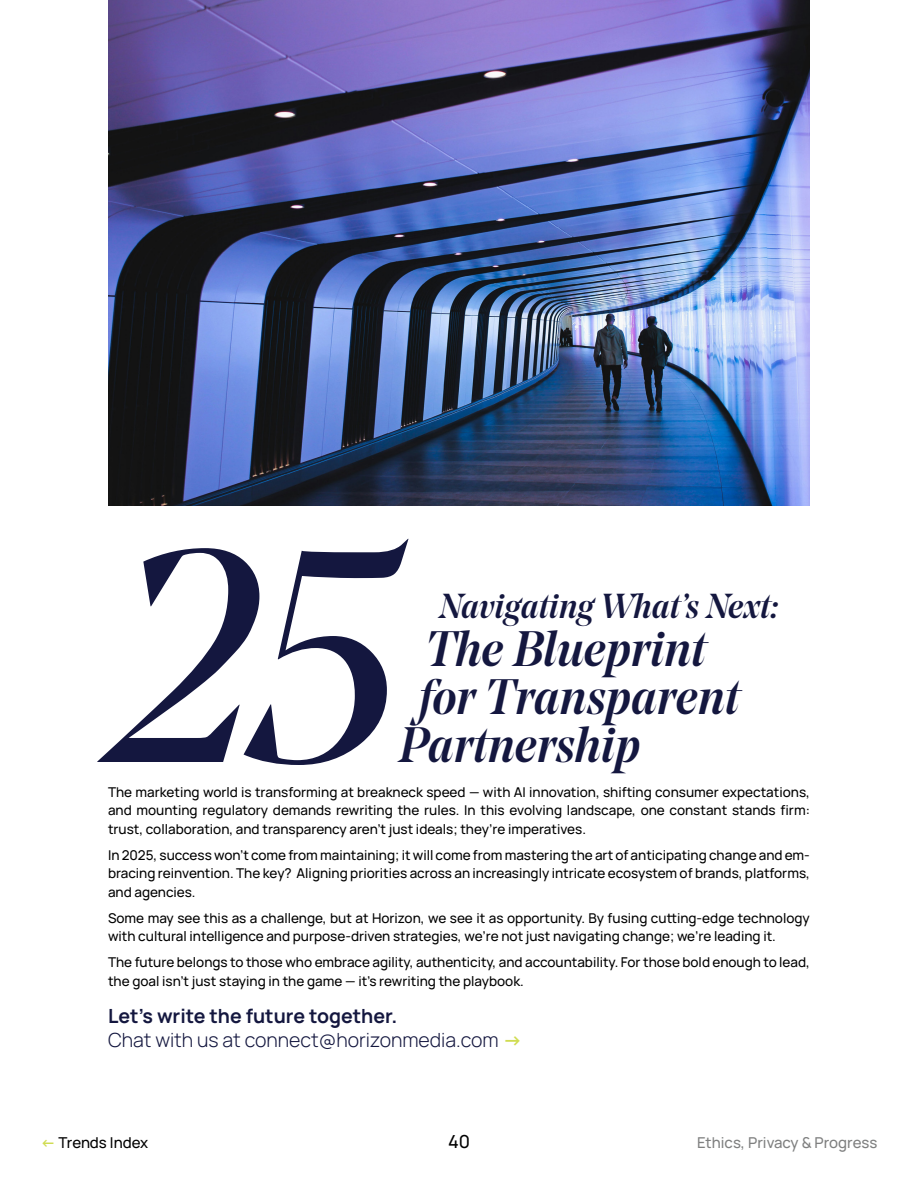
<style>
.page{position:relative;width:918px;height:1188px;background:#fff}
.page>*{position:absolute;margin:0;border:0;box-sizing:border-box;transform-origin:0 0}
.t1{font:italic 300px "Noe Display";color:#14173f}
.t2{font:italic 500 49.5px "Noe Display";color:#14173f}
.t3{font:italic 500 34.5px "Noe Display";color:#14173f}
.t4{font:300 19.5px/24px "Manrope";color:#14173f}
.t5{font:500 18px "Manrope";color:#000101}
.t6{font:500 15px "Manrope";color:#7f8080}
.t7{font:500 15px "Manrope";letter-spacing:-.005em;color:#000101}
.t8{font:500 13.5px/18.8px "Manrope";color:#000101;text-align:justify}
.s1{font-weight:700}
.s2{font-weight:700;color:#d0dc51}
</style>
<div class="page">
<img style="left:108px;top:0;width:702px;height:505px">
<h1 class="t1" style="left:106px;top:472px;width:292px">25</h1>
<h3 class="t3" style="left:439px;top:584px;width:341px">Navigating What’s Next:</h3>
<h2 class="t2" style="left:426px;top:617px;width:282px">The Blueprint</h2>
<h2 class="t2" style="left:419px;top:665px;width:322px">for Transparent</h2>
<h2 class="t2" style="left:399px;top:713px;width:243px">Partnership</h2>
<p class="t8" style="left:108px;top:782px;width:703px">The marketing world is transforming at breakneck speed — with AI innovation, shifting consumer expectations, and mounting regulatory demands rewriting the rules. In this evolving landscape, one constant stands firm: trust, collaboration, and transparency aren’t just ideals; they’re imperatives.</p>
<p class="t8" style="left:108px;top:845px;width:703px">In 2025, success won’t come from maintaining; it will come from mastering the art of anticipating change and em&shy;bracing reinvention. The key? Aligning priorities across an increasingly intricate ecosystem of brands, platforms, and agencies.</p>
<p class="t8" style="left:108px;top:908px;width:703px">Some may see this as a challenge, but at Horizon, we see it as opportunity. By fusing cutting-edge technology with cultural intelligence and purpose-driven strategies, we’re not just navigating change; we’re leading it.</p>
<p class="t8" style="left:108px;top:952px;width:703px">The future belongs to those who embrace agility, authenticity, and accountability. For those bold enough to lead, the goal isn’t just staying in the game — it’s rewriting the playbook.</p>
<h3 class="t4" style="left:108px;top:1003px;width:416px"><span class="s1">Let’s write the future together.<br></span>Chat with us at connect@horizonmedia.com <span class="s2">→</span></h3>
<p class="t7" style="left:40px;top:1132px;width:109px"><span class="s2">←</span> Trends Index</p>
<h3 class="t5" style="left:448px;top:1128px;width:23px">40</h3>
<p class="t6" style="left:697px;top:1132px;width:182px">Ethics, Privacy &amp; Progress</p>
</div>
